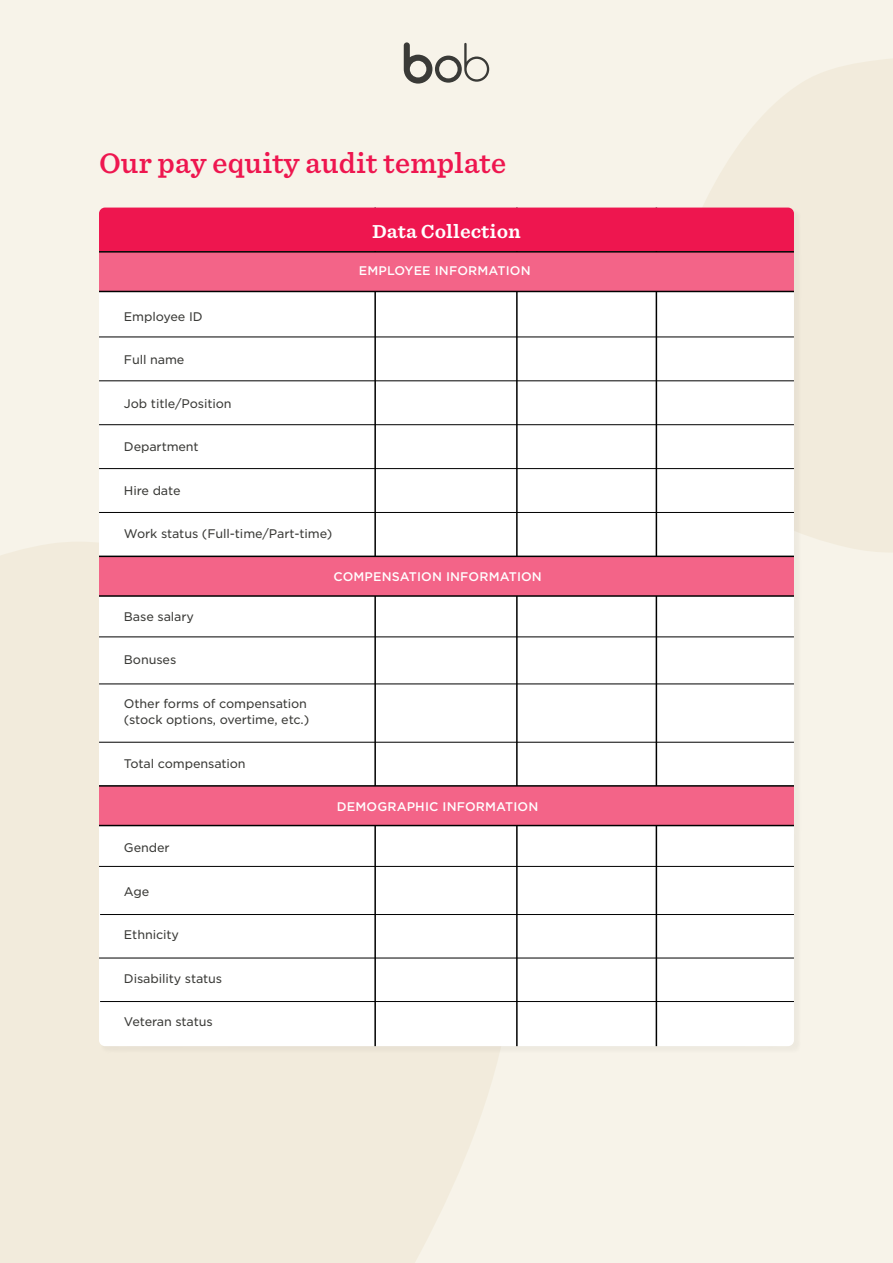
<style>
.page{position:relative;width:893px;height:1263px;background:#f7f3e9}
.page>*{position:absolute;margin:0;border:0;box-sizing:border-box;transform-origin:0 0}
.H1_Red{font:600 27px "Sentinel S Sm";letter-spacing:-.01em;color:#ee164f}
.t1{font:700 18px "Sentinel S Sm";color:#fff}
.t2{font:12px/16.5px "Gotham S Sm";letter-spacing:-.01em;color:#3a3a37}
.t3{font:500 12px "Gotham S Sm";letter-spacing:.01em;color:#fff}
</style>
<div class="page">
<svg style="left:404px;top:42px;width:85px;height:42px"></svg>
<svg style="left:671px;top:59px;width:222px;height:493px;fill:#f2ebdc"></svg>
<div style="left:0;top:542px;width:499px;height:721px;background:#f2ebdc"></div>
<div style="left:99px;top:292px;width:695px;height:754px;background:#fff"></div>
<hr style="left:516px;top:208px;width:2px;height:838px;background:#000">
<hr style="left:656px;top:208px;width:1px;height:838px;background:#000">
<hr style="left:374px;top:208px;width:2px;height:838px;background:#000">
<svg style="left:99px;top:208px;width:695px;height:84px;background:#e83866"></svg>
<hr style="left:99px;top:337px;width:695px;height:1px;background:#000">
<hr style="left:99px;top:380px;width:695px;height:1px;background:#000">
<hr style="left:99px;top:424px;width:695px;height:1px;background:#000">
<hr style="left:99px;top:468px;width:695px;height:1px;background:#000">
<hr style="left:99px;top:512px;width:695px;height:1px;background:#000">
<svg style="left:99px;top:556px;width:695px;height:41px;background:#e35e7f"></svg>
<hr style="left:99px;top:636px;width:695px;height:1px;background:#000">
<hr style="left:99px;top:683px;width:695px;height:1px;background:#000">
<hr style="left:99px;top:742px;width:695px;height:1px;background:#000">
<hr style="left:99px;top:866px;width:695px;height:1px;background:#000">
<svg style="left:99px;top:785px;width:695px;height:41px;background:#e25d7f"></svg>
<hr style="left:100px;top:914px;width:694px;height:1px;background:#000">
<hr style="left:99px;top:958px;width:695px;height:1px;background:#000">
<hr style="left:100px;top:1001px;width:694px;height:1px;background:#000">
<h1 class="H1_Red" style="left:99px;top:142px;width:409px">Our pay equity audit template</h1>
<p class="t2" style="left:124px;top:308px;width:80px">Employee ID</p>
<p class="t2" style="left:124px;top:351px;width:62px">Full name</p>
<p class="t2" style="left:124px;top:395px;width:109px">Job title/Position</p>
<p class="t2" style="left:124px;top:438px;width:76px">Department</p>
<p class="t2" style="left:124px;top:482px;width:58px">Hire date</p>
<p class="t2" style="left:124px;top:525px;width:210px">Work status (Full-time/Part-time(</p>
<p class="t1" style="left:372px;top:217px;width:150px">Data Collection</p>
<p class="t3" style="left:359px;top:263px;width:173px">EMPLOYEE INFORMATION</p>
<p class="t2" style="left:124px;top:608px;width:72px">Base salary</p>
<p class="t2" style="left:124px;top:651px;width:54px">Bonuses</p>
<p class="t2" style="left:124px;top:695px;width:187px">Other forms of compensation (stock options, overtime, etc (.</p>
<p class="t2" style="left:124px;top:755px;width:123px">Total compensation</p>
<p class="t2" style="left:124px;top:839px;width:47px">Gender</p>
<p class="t2" style="left:124px;top:883px;width:27px">Age</p>
<p class="t2" style="left:124px;top:926px;width:57px">Ethnicity</p>
<p class="t2" style="left:124px;top:970px;width:100px">Disability status</p>
<p class="t2" style="left:124px;top:1013px;width:90px">Veteran status</p>
<p class="t3" style="left:333px;top:568px;width:210px">COMPENSATION INFORMATION</p>
<p class="t3" style="left:337px;top:798px;width:203px">DEMOGRAPHIC INFORMATION</p>
</div>
